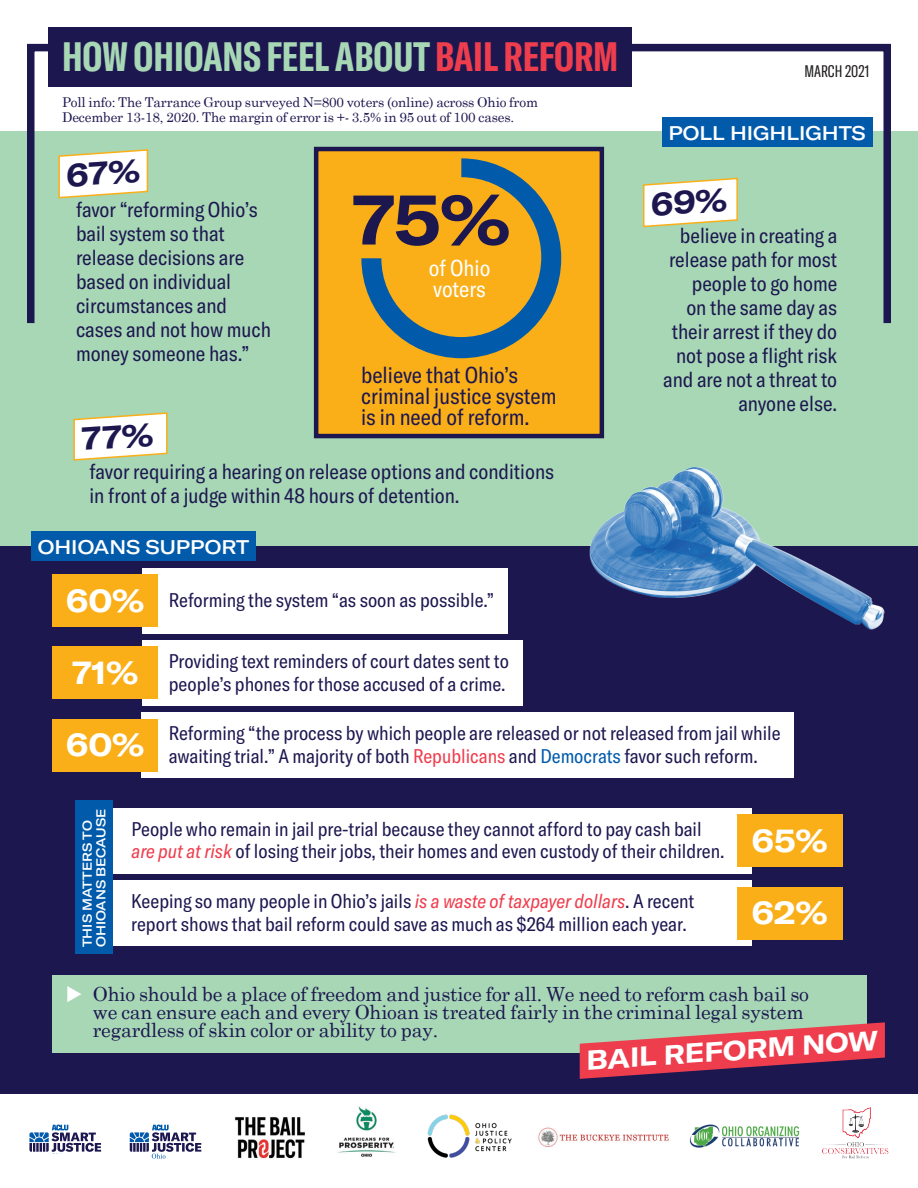
<style>
.page{position:relative;width:918px;height:1188px;background:#fff}
.page>*{position:absolute;margin:0;border:0;box-sizing:border-box;transform-origin:0 0}
.t1{font:700 expanded 69px "GT America";color:#1d1750}
.t2{font:700 extra-condensed 40.5px "GT America";color:#a7d7b5}
.t3{font:700 expanded 31.5px "GT America";color:#fff}
.t4{font:700 expanded 27px "GT America";color:#fff}
.t5{font:condensed 22.5px/21px "GT America";color:#1d1750}
.t6{font:condensed 22.5px/21px "GT America";color:#fff}
.t7{font:condensed 21px/24px "GT America";color:#1d1750}
.t8{font:condensed 19.5px/22.5px "GT America";color:#1d1750}
.t9{font:19.5px/18px "Century Schoolbook";letter-spacing:-.01em;color:#1d1750}
.t10{font:500 expanded 19.5px "GT America";color:#fff}
.t11{font:extra-condensed 16.5px "GT America";color:#231f20}
.t12{font:13.5px/15px "Century Schoolbook";letter-spacing:-.01em;color:#1d1750}
.t13{font:500 expanded 12.75px/13.5px "GT America";color:#fff}
.s1{color:#ee3d4d}
.s2{color:#015aaa}
.s3{font-style:italic;color:#ee3d4d}
</style>
<div class="page">
<img style="left:234px;top:1117px;width:71px;height:42px">
<div style="left:0;top:132px;width:918px;height:416px;background:#a7d7b5"></div>
<img style="left:337px;top:1106px;width:59px;height:51px">
<div style="left:0;top:546px;width:918px;height:548px;background:#1d1750"></div>
<svg style="left:130px;top:1125px;width:71px;height:34px"></svg>
<svg style="left:30px;top:1125px;width:71px;height:27px"></svg>
<img style="left:822px;top:1107px;width:67px;height:52px">
<img style="left:538px;top:1127px;width:131px;height:20px">
<img style="left:427px;top:1115px;width:85px;height:43px">
<img style="left:689px;top:1124px;width:111px;height:24px">
<div style="left:314px;top:147px;width:290px;height:291px;background:#faaf18;border:4px solid #1d1750"></div>
<svg style="left:393px;top:331px;width:137px;height:27px"></svg>
<div style="left:31px;top:532px;width:225px;height:29px;background:#015aaa"></div>
<div style="left:142px;top:568px;width:366px;height:65px;background:#fff"></div>
<div style="left:52px;top:575px;width:106px;height:52px;background:#faaf18"></div>
<div style="left:142px;top:640px;width:381px;height:66px;background:#fff"></div>
<div style="left:52px;top:647px;width:106px;height:52px;background:#faaf18"></div>
<div style="left:142px;top:713px;width:652px;height:65px;background:#fff"></div>
<div style="left:52px;top:719px;width:106px;height:52px;background:#faaf18"></div>
<svg style="left:23px;top:40px;width:300px;height:291px"></svg>
<svg style="left:323px;top:43px;width:572px;height:288px"></svg>
<img style="left:585px;top:396px;width:300px;height:234px">
<div style="left:49px;top:27px;width:583px;height:59px;background:#1d1750"></div>
<div style="left:111px;top:808px;width:641px;height:65px;background:#fff"></div>
<div style="left:737px;top:815px;width:105px;height:52px;background:#faaf18"></div>
<div style="left:111px;top:881px;width:641px;height:65px;background:#fff"></div>
<div style="left:75px;top:800px;width:37px;height:154px;background:#015aaa"></div>
<div style="left:52px;top:975px;width:815px;height:77px;background:#a7d7b5"></div>
<svg style="left:580px;top:1022px;width:305px;height:57px"></svg>
<div style="left:737px;top:887px;width:105px;height:52px;background:#faaf18"></div>
<svg style="left:73px;top:412px;width:95px;height:49px;background:#f0f1df"></svg>
<svg style="left:58px;top:148px;width:91px;height:51px;background:#eff1df"></svg>
<svg style="left:642px;top:177px;width:97px;height:51px"></svg>
<p class="t2" style="left:62px;top:33px;width:558px">HOW OHIOANS FEEL ABOUT <span class="s1">BAIL REFORM</span></p>
<p class="t12" style="left:62px;top:93px;width:478px">Poll info: The Tarrance Group surveyed N=800 voters (online) across Ohio from<br>December 13-18, 2020. The margin of error is +- 3.5% in 95 out of 100 cases.</p>
<p class="t7" style="left:76px;top:197px;width:197px">favor “reforming Ohio’s bail system so that release decisions are based on individual circumstances and cases and not how much money someone has.”</p>
<p class="t1" style="left:352px;top:177px;width:159px">75%</p>
<p class="t6" style="left:429px;top:258px;width:63px">of Ohio voters</p>
<p class="t5" style="left:361px;top:364px;width:197px">believe that Ohio’s criminal justice system is in need of reform.</p>
<p class="t7" style="left:90px;top:459px;width:466px">favor requiring a hearing on release options and conditions in front of a judge within 48 hours of detention.</p>
<p class="t10" style="left:38px;top:535px;width:213px">OHIOANS SUPPORT</p>
<p class="t3" style="left:66px;top:581px;width:79px">60%</p>
<p class="t8" style="left:169px;top:589px;width:327px">Reforming the system “as soon as possible.”</p>
<p class="t11" style="left:804px;top:61px;width:67px">MARCH 2021</p>
<p class="t10" style="left:668px;top:121px;width:199px">POLL HIGHLIGHTS</p>
<p class="t7" style="left:663px;top:223px;width:176px;text-align:right">believe in creating a release path for most people to go home<br>on the same day as their arrest if they do not pose a flight risk and are not a threat to anyone else.</p>
<p class="t3" style="left:72px;top:653px;width:68px">71%</p>
<p class="t3" style="left:66px;top:726px;width:79px">60%</p>
<p class="t8" style="left:169px;top:650px;width:342px">Providing text reminders of court dates sent to</p>
<p class="t8" style="left:169px;top:672px;width:338px">people’s phones for those accused of a crime.</p>
<p class="t8" style="left:169px;top:722px;width:613px">Reforming “the process by which people are released or not released from jail while</p>
<p class="t8" style="left:169px;top:745px;width:591px">awaiting trial.” A majority of both <span class="s1">Republicans</span> and <span class="s2">Democrats</span> favor such reform.</p>
<p class="t13" style="left:81px;top:947px;width:140px;rotate:-90deg">THIS MATTERS TO<br>OHIOANS BECAUSE</p>
<p class="t9" style="left:93px;top:984px;width:718px">Ohio should be a place of freedom and justice for all. We need to reform cash bail so we can ensure each and every Ohioan is treated fairly in the criminal legal system regardless of skin color or ability to pay.</p>
<p class="t8" style="left:132px;top:818px;width:595px">People who remain in jail pre-trial because they cannot afford to pay cash bail <span class="s3">are put at risk</span> of losing their jobs, their homes and even custody of their children.</p>
<p class="t3" style="left:752px;top:821px;width:77px">65%</p>
<p class="t8" style="left:131px;top:890px;width:565px">Keeping so many people in Ohio’s jails <span class="s3">is a waste of taxpayer dollars</span>. A recent report shows that bail reform could save as much as $264 million each year.</p>
<p class="t3" style="left:752px;top:894px;width:77px">62%</p>
<p class="t4" style="left:585px;top:1044px;width:294px;rotate:-4deg">BAIL REFORM NOW</p>
</div>
